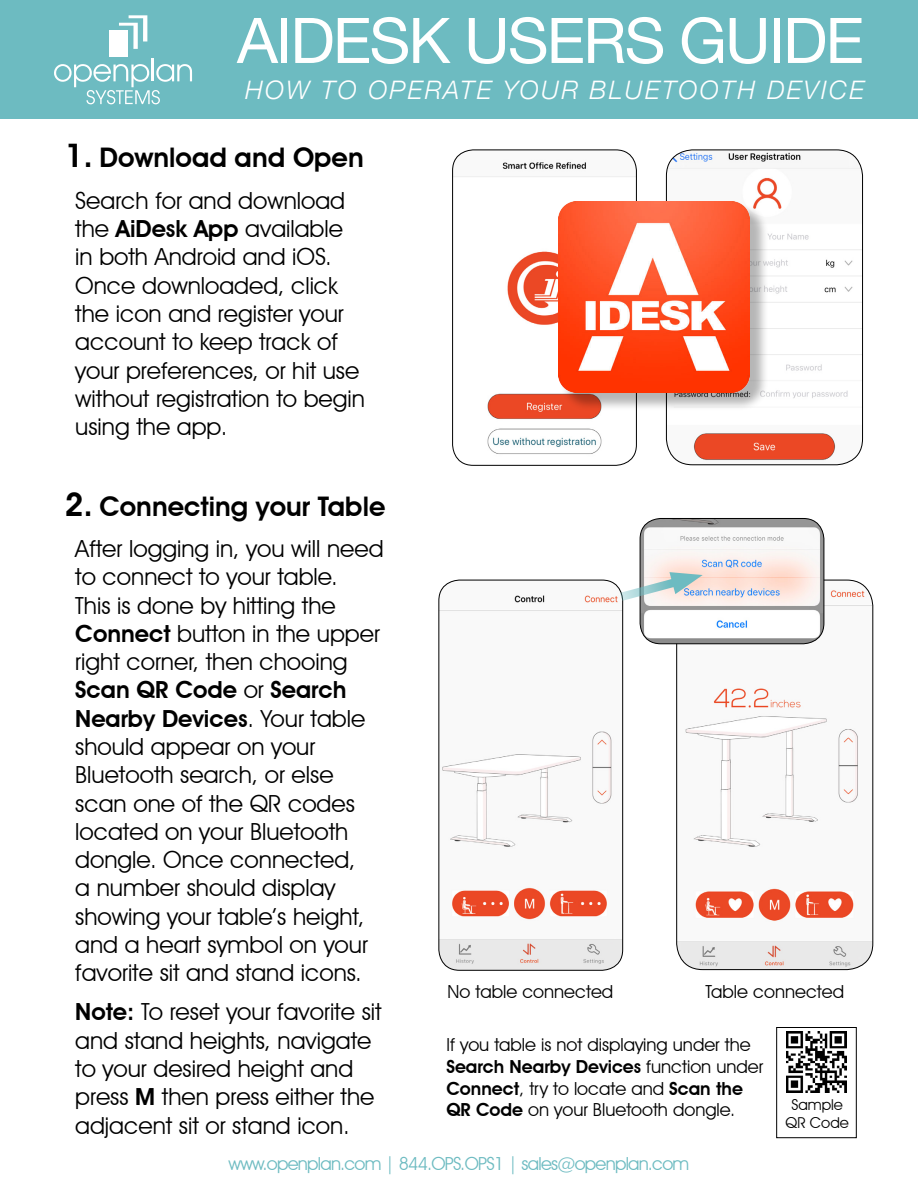
<style>
.page{position:relative;width:918px;height:1188px;background:#fff}
.page>*{position:absolute;margin:0;border:0;box-sizing:border-box;transform-origin:0 0}
.t1{font:63px "Helvetica Neue";letter-spacing:-.03em;color:#fff}
.t2{font:600 27px "Avant Garde IT Cby BT";color:#000}
.t3{font:italic 300 25.5px "Helvetica Neue";letter-spacing:.09em;color:#fff}
.t4{font:23.55px/28.3px "Avant Garde IT Cby BT";color:#000}
.t5{font:18px/21.6px "Avant Garde IT Cby BT";color:#000}
.t6{font:18px "Avant Garde IT Cby BT";letter-spacing:-.04em;color:#6dbbc1}
.t7{font:15px/18px "Avant Garde IT Cby BT";color:#000;text-align:center}
.s1{font-size:32.4px}
.s2{font-weight:600}
</style>
<div class="page">
<img style="left:666px;top:150px;width:197px;height:315px">
<div style="left:666px;top:150px;width:197px;height:315px;border:1px solid #000;border-radius:26px"></div>
<img style="left:453px;top:150px;width:183px;height:315px">
<div style="left:452px;top:150px;width:185px;height:316px;border:1px solid #000;border-radius:21px"></div>
<div style="left:0;top:0;width:918px;height:118px;background:#6dbbc1"></div>
<hr style="left:152px;top:59px;width:2px;height:22px;background:#fff">
<div style="left:109px;top:30px;width:19px;height:26px;background:#fff"></div>
<svg style="left:54px;top:64px;width:138px;height:40px"></svg>
<svg style="left:119px;top:15px;width:28px;height:34px"></svg>
<div style="left:560px;top:203px;width:209px;height:208px;background:#000;opacity:.29"></div>
<img style="left:558px;top:201px;width:192px;height:192px">
<img style="left:678px;top:580px;width:195px;height:390px">
<div style="left:676px;top:580px;width:197px;height:390px;border:1px solid #000;border-radius:26px"></div>
<img style="left:439px;top:580px;width:184px;height:390px">
<div style="left:439px;top:580px;width:184px;height:390px;border:1px solid #000;border-radius:21px"></div>
<img style="left:786px;top:1032px;width:61px;height:60px">
<div style="left:776px;top:1027px;width:80px;height:111px;border:1px solid #000"></div>
<img style="left:640px;top:518px;width:184px;height:126px">
<div style="left:640px;top:518px;width:184px;height:126px;border:1px solid #000;border-radius:21px"></div>
<svg style="left:611px;top:570px;width:92px;height:37px"></svg>
<h1 class="t1" style="left:237px;top:-5px;width:628px">AIDESK USERS GUIDE</h1>
<p class="t3" style="left:245px;top:69px;width:620px">HOW TO OPERATE YOUR BLUETOOTH DEVICE</p>
<p class="t2" style="left:65px;top:141px;width:301px"><span class="s1">1.</span> Download and Open</p>
<p class="t4" style="left:75px;top:186px;width:291px">Search for and download the <span class="s2">AiDesk App</span> available in both Android and iOS.<br>Once downloaded, click the icon and register your account to keep track of your preferences, or hit use without registration to begin using the app.</p>
<p class="t2" style="left:65px;top:490px;width:322px"><span class="s1">2.</span> Connecting your Table</p>
<p class="t4" style="left:75px;top:534px;width:310px">After logging in, you will need to connect to your table.<br>This is done by hitting the<br><span class="s2">Connect</span> button in the upper right corner, then chooing<br><span class="s2">Scan QR Code</span> or <span class="s2">Search<br>Nearby Devices</span>. Your table should appear on your<br>Bluetooth search, or else scan one of the QR codes located on your Bluetooth dongle. Once connected,<br>a number should display showing your table’s height, and a heart symbol on your favorite sit and stand icons.</p>
<p class="t4" style="left:75px;top:998px;width:308px"><span class="s2">Note:</span> To reset your favorite sit and stand heights, navigate to your desired height and press <span class="s2">M</span> then press either the adjacent sit or stand icon.</p>
<p class="t6" style="left:229px;top:1153px;width:462px">www.openplan.com | 844.OPS.OPS1 | sales@openplan.com</p>
<p class="t5" style="left:448px;top:981px;width:167px">No table connected</p>
<p class="t5" style="left:705px;top:981px;width:140px">Table connected</p>
<p class="t5" style="left:446px;top:1034px;width:318px">If you table is not displaying under the <span class="s2">Search Nearby Devices</span> function under <span class="s2">Connect</span>, try to locate and <span class="s2">Scan the QR Code</span> on your Bluetooth dongle.</p>
<p class="t7" style="left:786px;top:1096px;width:65px">Sample<br>QR Code</p>
</div>
